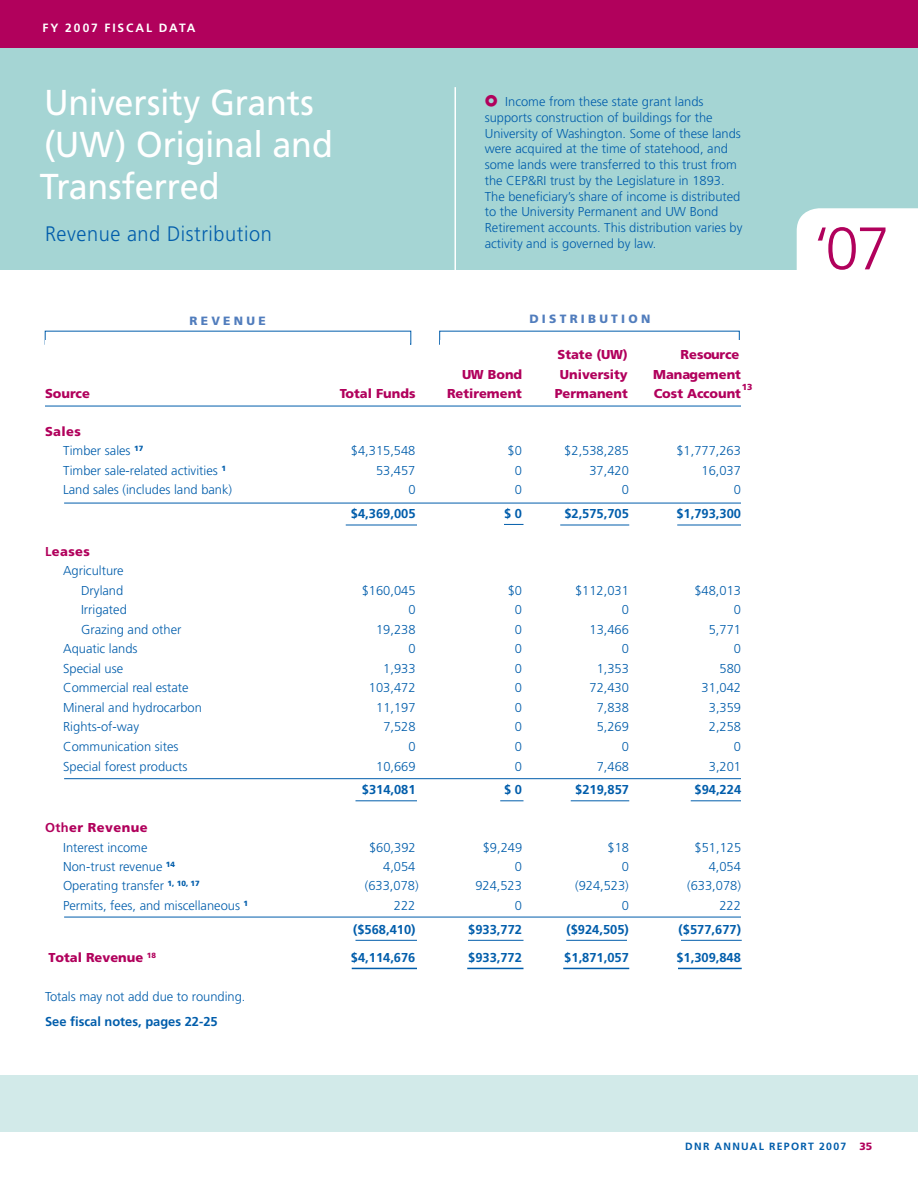
<style>
.page{position:relative;width:918px;height:1188px;background:#fff}
.page>*{position:absolute;margin:0;border:0;box-sizing:border-box;transform-origin:0 0}
.t1{font:300 60px "Frutiger";color:#b1015c}
.t2{font:36px/42px "Frutiger";letter-spacing:-.005em;color:#fff;scale:.95 1}
.t3{font:300 21px "Frutiger";letter-spacing:.03em;color:#015dab;scale:.95 1}
.t4{font:300 12.9px/15.8px "Frutiger";color:#015dab}
.t5{font:700 12.9px "Frutiger";color:#015dab}
.t6{font:900 12.9px "Frutiger";color:#b1015c}
.t7{font:900 12px "Frutiger";letter-spacing:.27em;color:#517dbd}
.t8{font:700 12px "Frutiger";letter-spacing:.16em;color:#fff}
.t9{font:700 10.5px "Frutiger";letter-spacing:.125em;color:#015dab}
.t10{font:900 8.7px "Frutiger";color:#b1015c}
.s1{font-weight:900;color:#b1015c}
.s2{font-weight:700}
.s3{font-weight:700;color:#b1015c}
</style>
<div class="page">
<svg style="left:0;top:208px;width:1px;height:62px"></svg>
<hr style="left:45px;top:406px;width:696px;height:1px;background:#015dab">
<hr style="left:64px;top:503px;width:677px;height:1px;background:#015dab">
<hr style="left:64px;top:778px;width:677px;height:1px;background:#015dab">
<hr style="left:64px;top:917px;width:677px;height:1px;background:#015dab">
<hr style="left:346px;top:525px;width:71px;height:1px;background:#015dab">
<hr style="left:677px;top:525px;width:64px;height:1px;background:#015dab">
<hr style="left:560px;top:525px;width:69px;height:1px;background:#015dab">
<svg style="left:504px;top:524px;width:20px;height:1px"></svg>
<hr style="left:356px;top:801px;width:61px;height:1px;background:#015dab">
<hr style="left:691px;top:801px;width:50px;height:1px;background:#015dab">
<hr style="left:571px;top:801px;width:58px;height:1px;background:#015dab">
<svg style="left:500px;top:801px;width:24px;height:1px"></svg>
<hr style="left:356px;top:940px;width:61px;height:1px;background:#015dab">
<hr style="left:681px;top:940px;width:61px;height:1px;background:#015dab">
<hr style="left:566px;top:940px;width:61px;height:1px;background:#015dab">
<hr style="left:468px;top:940px;width:56px;height:1px;background:#015dab">
<hr style="left:352px;top:968px;width:65px;height:1px;background:#015dab">
<hr style="left:678px;top:968px;width:64px;height:1px;background:#015dab">
<hr style="left:563px;top:968px;width:66px;height:1px;background:#015dab">
<hr style="left:467px;top:968px;width:57px;height:1px;background:#015dab">
<div style="left:0;top:1075px;width:918px;height:56px;background:#d2eae9"></div>
<div style="left:1px;top:45px;width:917px;height:225px;background:#a5d5d4"></div>
<hr style="left:454px;top:87px;width:2px;height:186px;background:#fff">
<div style="left:797px;top:208px;width:121px;height:62px;background:#fff"></div>
<div style="left:0;top:0;width:918px;height:48px;background:#b1015c"></div>
<p class="t8" style="left:42px;top:21px;width:127px">FY 2007 FISCAL data</p>
<h2 class="t2" style="left:40px;top:81px;width:310px">U niversity Grants (UW) Original and<br>Transferred</h2>
<h3 class="t3" style="left:45px;top:222px;width:240px">Revenue and Distribution</h3>
<h1 class="t1" style="left:813px;top:215px;width:78px">‘07</h1>
<p class="t4" style="left:485px;top:94px;width:259px;text-indent:21px">Income from these state grant lands supports construction of buildings for the University of Washington. Some of these lands were acquired at the time of statehood, and some lands were transferred to this trust from the CEP&amp;RI trust by the Legislature in 1893.<br>The beneficiary’s share of income is distributed to the University Permanent and UW Bond Retirement accounts. This distribution varies by activity and is governed by law.</p>
<p class="t7" style="left:190px;top:313px;width:78px">Revenue</p>
<p class="t7" style="left:529px;top:312px;width:111px">D istribution</p>
<p class="t6" style="left:565px;top:347px;width:95px">tate (UW) R</p>
<p class="t6" style="left:689px;top:347px;width:52px">esource</p>
<p class="t6" style="left:488px;top:367px;width:59px">Bond U</p>
<p class="t6" style="left:569px;top:367px;width:80px">niversity M</p>
<p class="t6" style="left:666px;top:367px;width:76px">anagement</p>
<p class="t10" style="left:742px;top:382px;width:12px">13</p>
<p class="t6" style="left:45px;top:386px;width:46px">Source</p>
<p class="t6" style="left:340px;top:386px;width:97px">Total Funds R</p>
<p class="t6" style="left:456px;top:386px;width:88px">etirement P</p>
<p class="t6" style="left:563px;top:386px;width:84px">ermanent C</p>
<p class="t6" style="left:662px;top:386px;width:80px">ost Account</p>
<p class="t4" style="left:63px;top:422px;width:82px;line-height:19.5px;text-indent:-18px"><span class="s1">Sales<br></span>Timber sales <sup>17</sup></p>
<p class="t4" style="left:351px;top:443px;width:66px">$4,315,548</p>
<p class="t4" style="left:508px;top:443px;width:16px">$0</p>
<p class="t4" style="left:564px;top:443px;width:66px">$2,538,285</p>
<p class="t4" style="left:676px;top:443px;width:66px">$1,777,263</p>
<p class="t4" style="left:63px;top:463px;width:165px">Timber sale-related activities <sup>1</sup></p>
<p class="t4" style="left:376px;top:463px;width:41px">53,457</p>
<p class="t4" style="left:515px;top:463px;width:9px">0</p>
<p class="t4" style="left:589px;top:463px;width:41px">37,420</p>
<p class="t4" style="left:702px;top:463px;width:41px">16,037</p>
<p class="t4" style="left:63px;top:482px;width:171px">Land sales (includes land bank)</p>
<p class="t4" style="left:408px;top:482px;width:9px">0</p>
<p class="t4" style="left:515px;top:482px;width:9px">0</p>
<p class="t4" style="left:622px;top:482px;width:9px">0</p>
<p class="t4" style="left:734px;top:482px;width:9px">0</p>
<p class="t5" style="left:351px;top:506px;width:66px">$4,369,005</p>
<p class="t5" style="left:504px;top:506px;width:19px">$ 0</p>
<p class="t5" style="left:564px;top:506px;width:66px">$2,575,705</p>
<p class="t5" style="left:676px;top:506px;width:66px">$1,793,300</p>
<p class="t6" style="left:45px;top:544px;width:46px"><span class="s2">L</span>eases</p>
<p class="t4" style="left:63px;top:563px;width:62px">Agriculture</p>
<p class="t4" style="left:81px;top:583px;width:44px">Dryland</p>
<p class="t4" style="left:362px;top:583px;width:55px">$160,045</p>
<p class="t4" style="left:508px;top:583px;width:16px">$0</p>
<p class="t4" style="left:575px;top:583px;width:55px">$112,031</p>
<p class="t4" style="left:694px;top:583px;width:48px">$48,013</p>
<p class="t4" style="left:81px;top:602px;width:47px">Irrigated</p>
<p class="t4" style="left:408px;top:602px;width:9px">0</p>
<p class="t4" style="left:515px;top:602px;width:9px">0</p>
<p class="t4" style="left:622px;top:602px;width:9px">0</p>
<p class="t4" style="left:734px;top:602px;width:9px">0</p>
<p class="t4" style="left:81px;top:622px;width:102px">Grazing and other</p>
<p class="t4" style="left:376px;top:622px;width:41px">19,238</p>
<p class="t4" style="left:515px;top:622px;width:9px">0</p>
<p class="t4" style="left:589px;top:622px;width:41px">13,466</p>
<p class="t4" style="left:709px;top:622px;width:34px">5,771</p>
<p class="t4" style="left:63px;top:641px;width:76px">Aquatic lands</p>
<p class="t4" style="left:408px;top:641px;width:9px">0</p>
<p class="t4" style="left:515px;top:641px;width:9px">0</p>
<p class="t4" style="left:622px;top:641px;width:9px">0</p>
<p class="t4" style="left:734px;top:641px;width:9px">0</p>
<p class="t4" style="left:63px;top:661px;width:62px">Special use</p>
<p class="t4" style="left:383px;top:661px;width:34px">1,933</p>
<p class="t4" style="left:515px;top:661px;width:9px">0</p>
<p class="t4" style="left:597px;top:661px;width:34px">1,353</p>
<p class="t4" style="left:720px;top:661px;width:23px">580</p>
<p class="t4" style="left:63px;top:680px;width:127px">Commercial real estate</p>
<p class="t4" style="left:369px;top:680px;width:48px">103,472</p>
<p class="t4" style="left:515px;top:680px;width:9px">0</p>
<p class="t4" style="left:590px;top:680px;width:41px">72,430</p>
<p class="t4" style="left:702px;top:680px;width:41px">31,042</p>
<p class="t4" style="left:63px;top:700px;width:140px">Mineral and hydrocarbon</p>
<p class="t4" style="left:376px;top:700px;width:41px">11,197</p>
<p class="t4" style="left:515px;top:700px;width:9px">0</p>
<p class="t4" style="left:597px;top:700px;width:34px">7,838</p>
<p class="t4" style="left:709px;top:700px;width:34px">3,359</p>
<p class="t4" style="left:63px;top:719px;width:77px">Rights-of-way</p>
<p class="t4" style="left:383px;top:719px;width:34px">7,528</p>
<p class="t4" style="left:515px;top:719px;width:9px">0</p>
<p class="t4" style="left:597px;top:719px;width:34px">5,269</p>
<p class="t4" style="left:709px;top:719px;width:34px">2,258</p>
<p class="t4" style="left:63px;top:739px;width:117px">Communication sites</p>
<p class="t4" style="left:408px;top:739px;width:9px">0</p>
<p class="t4" style="left:515px;top:739px;width:9px">0</p>
<p class="t4" style="left:622px;top:739px;width:9px">0</p>
<p class="t4" style="left:734px;top:739px;width:9px">0</p>
<p class="t4" style="left:63px;top:758px;width:126px">Special forest products</p>
<p class="t4" style="left:376px;top:758px;width:41px">10,669</p>
<p class="t4" style="left:515px;top:758px;width:9px">0</p>
<p class="t4" style="left:597px;top:758px;width:34px">7,468</p>
<p class="t4" style="left:709px;top:758px;width:34px">3,201</p>
<p class="t5" style="left:362px;top:782px;width:55px">$314,081</p>
<p class="t5" style="left:504px;top:782px;width:19px">$ 0</p>
<p class="t5" style="left:575px;top:782px;width:55px">$219,857</p>
<p class="t5" style="left:695px;top:782px;width:48px">$94,224</p>
<p class="t4" style="left:45px;top:818px;width:104px;line-height:19.5px;text-align:right"><span class="s3">Oth</span><span class="s1">er Revenue<br></span>Interest income</p>
<p class="t4" style="left:369px;top:839px;width:48px">$60,392</p>
<p class="t4" style="left:483px;top:839px;width:41px">$9,249</p>
<p class="t4" style="left:608px;top:839px;width:23px">$18</p>
<p class="t4" style="left:695px;top:839px;width:48px">$51,125</p>
<p class="t4" style="left:63px;top:859px;width:113px">Non-trust revenue <sup>14</sup></p>
<p class="t4" style="left:383px;top:859px;width:34px">4,054</p>
<p class="t4" style="left:515px;top:859px;width:9px">0</p>
<p class="t4" style="left:622px;top:859px;width:9px">0</p>
<p class="t4" style="left:709px;top:859px;width:34px">4,054</p>
<p class="t4" style="left:63px;top:878px;width:138px">Operating transfer <sup>1,</sup> <sup>10,</sup> <sup>17</sup></p>
<p class="t4" style="left:365px;top:878px;width:55px">(633,078)</p>
<p class="t4" style="left:475px;top:878px;width:48px">924,523</p>
<p class="t4" style="left:575px;top:878px;width:55px">(924,523)</p>
<p class="t4" style="left:687px;top:878px;width:55px">(633,078)</p>
<p class="t4" style="left:63px;top:898px;width:187px">Permits, fees, and miscellaneous <sup>1</sup></p>
<p class="t4" style="left:394px;top:898px;width:23px">222</p>
<p class="t4" style="left:515px;top:898px;width:9px">0</p>
<p class="t4" style="left:622px;top:898px;width:9px">0</p>
<p class="t4" style="left:719px;top:898px;width:23px">222</p>
<p class="t5" style="left:353px;top:922px;width:64px">($568,410)</p>
<p class="t5" style="left:468px;top:922px;width:55px">$933,772</p>
<p class="t5" style="left:567px;top:922px;width:64px">($924,505)</p>
<p class="t5" style="left:679px;top:922px;width:64px">($577,677)</p>
<p class="t6" style="left:49px;top:950px;width:109px">Total Revenue <sup>18</sup></p>
<p class="t5" style="left:351px;top:950px;width:66px">$4,114,676</p>
<p class="t5" style="left:468px;top:950px;width:55px">$933,772</p>
<p class="t5" style="left:564px;top:950px;width:66px">$1,871,057</p>
<p class="t5" style="left:676px;top:950px;width:66px">$1,309,848</p>
<p class="t4" style="left:45px;top:989px;width:202px">Totals may not add due to rounding.</p>
<p class="t5" style="left:45px;top:1014px;width:174px">See fiscal notes, pages 22-25</p>
<p class="t9" style="left:685px;top:1140px;width:189px">DNR Ann ual Report 2007 <span class="s1">35</span></p>
</div>
